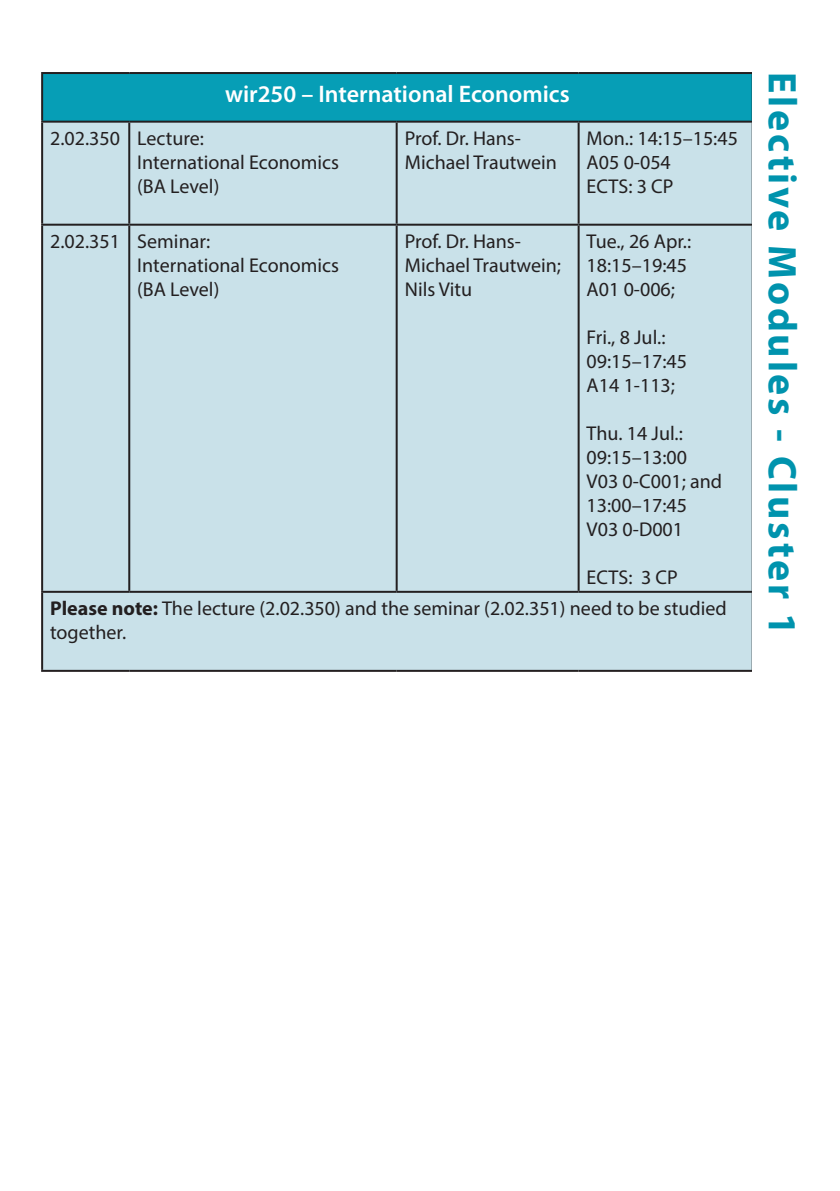
<style>
.page{position:relative;width:840px;height:1191px;background:#fff}
.page>*{position:absolute;margin:0;border:0;box-sizing:border-box;transform-origin:0 0}
.t1{font:700 40px "Myriad Pro";letter-spacing:.07em;color:#0093ad}
.t2{font:600 24px "Myriad Pro";color:#fff}
.t3{font:20px/24px "Myriad Pro";color:#231f20}
.s1{font-weight:700}
</style>
<div class="page">
<div style="left:42px;top:73px;width:710px;height:49px;background:#069eb6"></div>
<div style="left:43px;top:123px;width:708px;height:547px;background:#c9e1e9"></div>
<hr style="left:41px;top:72px;width:88px;height:2px;background:#231f20">
<hr style="left:41px;top:74px;width:2px;height:47px;background:#231f20">
<hr style="left:129px;top:72px;width:267px;height:2px;background:#231f20">
<hr style="left:396px;top:72px;width:182px;height:2px;background:#231f20">
<hr style="left:578px;top:72px;width:175px;height:2px;background:#231f20">
<hr style="left:41px;top:121px;width:88px;height:2px;background:#231f20">
<hr style="left:41px;top:123px;width:2px;height:101px;background:#231f20">
<hr style="left:129px;top:121px;width:267px;height:2px;background:#231f20">
<hr style="left:128px;top:123px;width:2px;height:101px;background:#231f20">
<hr style="left:396px;top:121px;width:182px;height:2px;background:#231f20">
<hr style="left:395px;top:123px;width:2px;height:101px;background:#231f20">
<hr style="left:578px;top:121px;width:175px;height:2px;background:#231f20">
<hr style="left:577px;top:123px;width:2px;height:101px;background:#231f20">
<hr style="left:41px;top:224px;width:88px;height:2px;background:#231f20">
<hr style="left:41px;top:226px;width:2px;height:365px;background:#231f20">
<hr style="left:129px;top:224px;width:267px;height:2px;background:#231f20">
<hr style="left:128px;top:226px;width:2px;height:365px;background:#231f20">
<hr style="left:396px;top:224px;width:182px;height:2px;background:#231f20">
<hr style="left:395px;top:226px;width:2px;height:365px;background:#231f20">
<hr style="left:578px;top:224px;width:175px;height:2px;background:#231f20">
<hr style="left:577px;top:226px;width:2px;height:365px;background:#231f20">
<hr style="left:41px;top:591px;width:88px;height:2px;background:#231f20">
<hr style="left:41px;top:593px;width:2px;height:77px;background:#231f20">
<hr style="left:129px;top:591px;width:267px;height:2px;background:#231f20">
<hr style="left:396px;top:591px;width:182px;height:2px;background:#231f20">
<hr style="left:578px;top:591px;width:175px;height:2px;background:#231f20">
<hr style="left:41px;top:670px;width:88px;height:2px;background:#231f20">
<hr style="left:129px;top:670px;width:267px;height:2px;background:#231f20">
<hr style="left:396px;top:670px;width:182px;height:2px;background:#231f20">
<hr style="left:578px;top:670px;width:175px;height:2px;background:#231f20">
<div style="left:751px;top:72px;width:64px;height:742px;background:#fff"></div>
<p class="t2" style="left:225px;top:79px;width:346px">wir250 – International Economics</p>
<p class="t3" style="left:137px;top:126px;width:203px;text-indent:-87px">2.02.350 Lecture:<br>International Economics (BA Level)</p>
<p class="t3" style="left:404px;top:126px;width:154px">Prof. Dr. Hans-<br>Michael Trautwein</p>
<p class="t3" style="left:586px;top:126px;width:153px">Mon.: 14:15–15:45<br>A05 0-054<br>ECTS: 3 CP</p>
<p class="t3" style="left:137px;top:229px;width:203px;text-indent:-87px">2.02.351 Seminar:<br>International Economics (BA Level)</p>
<p class="t3" style="left:404px;top:229px;width:158px">Prof. Dr. Hans-<br>Michael Trautwein;<br>Nils Vitu</p>
<p class="t3" style="left:586px;top:229px;width:106px">Tue., 26 Apr.:<br>18:15–19:45<br>A01 0-006;</p>
<p class="t3" style="left:586px;top:325px;width:102px">Fri., 8 Jul.:<br>09:15–17:45<br>A14 1-113;</p>
<p class="t3" style="left:586px;top:421px;width:137px">Thu. 14 Jul.:<br>09:15–13:00<br>V03 0-C001; and<br>13:00–17:45<br>V03 0-D001</p>
<p class="t3" style="left:50px;top:561px;width:677px;line-height:31px;text-indent:536px">ECTS: 3 CP<br><span class="s1">Please note:</span> The lecture (2.02.350) and the seminar (2.02.351) need to be studied</p>
<p class="t3" style="left:50px;top:620px;width:78px">together.</p>
<h1 class="t1" style="left:808px;top:72px;width:564px;rotate:90deg">Elective Modules - Cluster 1</h1>
</div>
